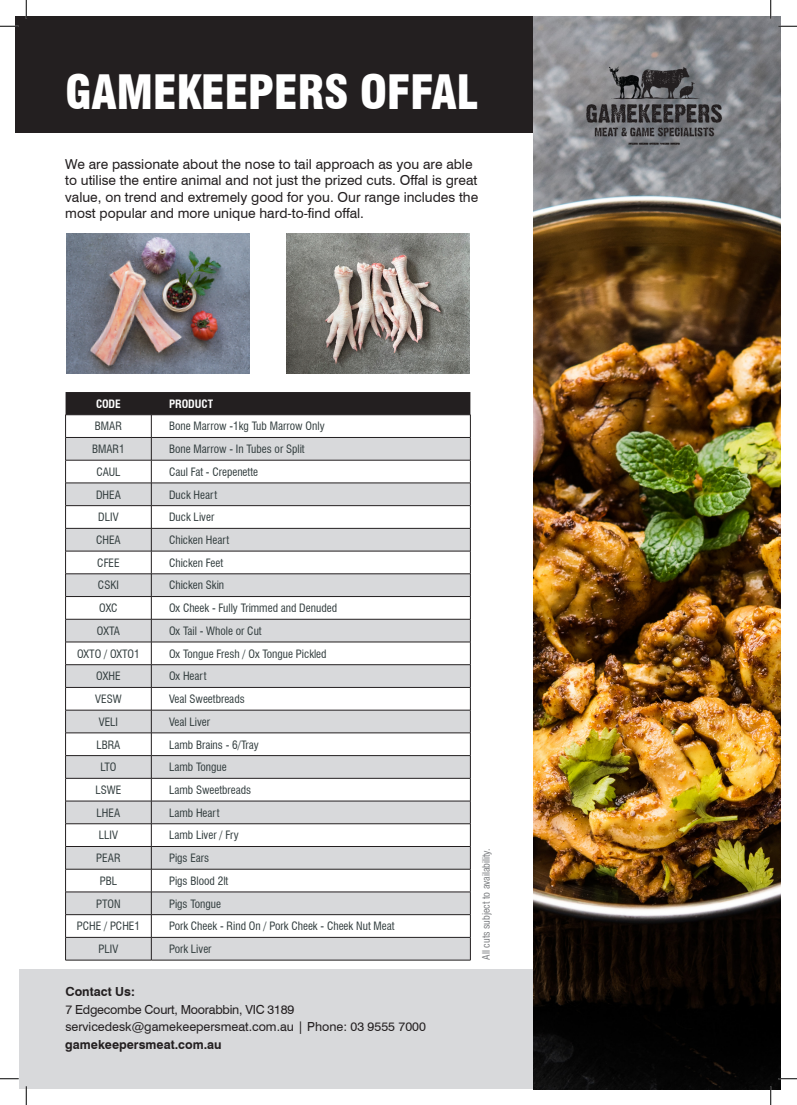
<style>
.page{position:relative;width:797px;height:1105px;background:#fff}
.page>*{position:absolute;margin:0;border:0;box-sizing:border-box;transform-origin:0 0}
.New_White_headers{font:900 condensed 46.25px "Swiss 721 BT";letter-spacing:-.01em;color:#fff}
.Body_copy{font:13.75px/16.2px "Swiss 721 BT";color:#231f20}
.Body_copy-2{font:12.5px "Swiss 721 BT";color:#231f20}
.Body_copy-3{font:12.5px "Swiss 721 BT";letter-spacing:-.02em;color:#231f20}
.Body_copy-4{font:700 12.5px "Swiss 721 BT";color:#231f20}
.t1{font:condensed 11.25px "Swiss 721 BT";color:#313c3d}
.t2{font:700 condensed 11.25px "Swiss 721 BT";color:#fff}
.t3{font:condensed 10px "Swiss 721 BT";color:#76787b}
</style>
<div class="page">
<svg style="left:65px;top:392px;width:406px;height:568px"></svg>
<hr style="left:65px;top:960px;width:86px;height:1px;background:#231f20">
<hr style="left:151px;top:960px;width:319px;height:1px;background:#231f20">
<div style="left:16px;top:16px;width:549px;height:117px;background:#231f20"></div>
<div style="left:19px;top:969px;width:562px;height:120px;background:#d8d9db"></div>
<img style="left:533px;top:16px;width:247px;height:1073px">
<img style="left:66px;top:234px;width:183px;height:139px">
<img style="left:286px;top:234px;width:184px;height:139px">
<img style="left:579px;top:35px;width:149px;height:149px">
<svg style="left:0;top:26px;width:19px;height:1px"></svg>
<svg style="left:778px;top:26px;width:19px;height:1px"></svg>
<svg style="left:0;top:1078px;width:19px;height:1px"></svg>
<svg style="left:778px;top:1078px;width:19px;height:1px"></svg>
<svg style="left:26px;top:0;width:1px;height:19px"></svg>
<svg style="left:26px;top:1086px;width:1px;height:19px"></svg>
<svg style="left:770px;top:0;width:1px;height:19px"></svg>
<svg style="left:770px;top:1086px;width:1px;height:19px"></svg>
<p class="New_White_headers" style="left:65px;top:65px;width:414px">GAMEKEEPERS OFFAL</p>
<p class="Body_copy" style="left:65px;top:156px;width:414px">We are passionate about the nose to tail approach as you are able to utilise the entire animal and not just the prized cuts. Offal is great value, on trend and extremely good for you. Our range includes the most popular and more unique hard-to-find offal.</p>
<p class="t2" style="left:96px;top:397px;width:26px">CODE</p>
<p class="t2" style="left:169px;top:397px;width:46px">PRODUCT</p>
<p class="t1" style="left:95px;top:420px;width:29px">BMAR</p>
<p class="t1" style="left:169px;top:420px;width:157px">Bone Marrow -1kg Tub Marrow Only</p>
<p class="t1" style="left:92px;top:442px;width:34px">BMAR1</p>
<p class="t1" style="left:169px;top:442px;width:137px">Bone Marrow - In Tubes or Split</p>
<p class="t1" style="left:96px;top:465px;width:26px">CAUL</p>
<p class="t1" style="left:169px;top:465px;width:90px">Caul Fat - Crepenette</p>
<p class="t1" style="left:96px;top:488px;width:26px">DHEA</p>
<p class="t1" style="left:169px;top:488px;width:50px">Duck Heart</p>
<p class="t1" style="left:98px;top:510px;width:22px">DLIV</p>
<p class="t1" style="left:169px;top:510px;width:47px">Duck Liver</p>
<p class="t1" style="left:96px;top:533px;width:26px">CHEA</p>
<p class="t1" style="left:169px;top:533px;width:62px">Chicken Heart</p>
<p class="t1" style="left:97px;top:556px;width:24px">CFEE</p>
<p class="t1" style="left:169px;top:556px;width:56px">Chicken Feet</p>
<p class="t1" style="left:98px;top:579px;width:23px">CSKI</p>
<p class="t1" style="left:169px;top:579px;width:57px">Chicken Skin</p>
<p class="t1" style="left:99px;top:601px;width:20px">OXC</p>
<p class="t1" style="left:169px;top:601px;width:169px">Ox Cheek - Fully Trimmed and Denuded</p>
<p class="t1" style="left:97px;top:624px;width:24px">OXTA</p>
<p class="t1" style="left:169px;top:624px;width:94px">Ox Tail - Whole or Cut</p>
<p class="t1" style="left:77px;top:647px;width:64px">OXTO / OXTO1</p>
<p class="t1" style="left:169px;top:647px;width:159px">Ox Tongue Fresh / Ox Tongue Pickled</p>
<p class="t1" style="left:96px;top:669px;width:26px">OXHE</p>
<p class="t1" style="left:169px;top:669px;width:39px">Ox Heart</p>
<p class="t1" style="left:95px;top:692px;width:28px">VESW</p>
<p class="t1" style="left:169px;top:692px;width:77px">Veal Sweetbreads</p>
<p class="t1" style="left:99px;top:715px;width:21px">VELI</p>
<p class="t1" style="left:169px;top:715px;width:43px">Veal Liver</p>
<p class="t1" style="left:96px;top:738px;width:26px">LBRA</p>
<p class="t1" style="left:169px;top:738px;width:91px">Lamb Brains - 6/Tray</p>
<p class="t1" style="left:100px;top:760px;width:18px">LTO</p>
<p class="t1" style="left:169px;top:760px;width:59px">Lamb Tongue</p>
<p class="t1" style="left:95px;top:783px;width:27px">LSWE</p>
<p class="t1" style="left:169px;top:783px;width:84px">Lamb Sweetbreads</p>
<p class="t1" style="left:97px;top:806px;width:25px">LHEA</p>
<p class="t1" style="left:169px;top:806px;width:52px">Lamb Heart</p>
<p class="t1" style="left:99px;top:828px;width:21px">LLIV</p>
<p class="t1" style="left:169px;top:828px;width:71px">Lamb Liver / Fry</p>
<p class="t1" style="left:96px;top:851px;width:26px">PEAR</p>
<p class="t1" style="left:169px;top:851px;width:42px">Pigs Ears</p>
<p class="t1" style="left:100px;top:874px;width:19px">PBL</p>
<p class="t1" style="left:169px;top:874px;width:61px">Pigs Blood 2lt</p>
<p class="t1" style="left:96px;top:897px;width:26px">PTON</p>
<p class="t1" style="left:169px;top:897px;width:54px">Pigs Tongue</p>
<p class="t1" style="left:77px;top:919px;width:65px">PCHE / PCHE1</p>
<p class="t1" style="left:169px;top:919px;width:227px">Pork Cheek - Rind On / Pork Cheek - Cheek Nut Meat</p>
<p class="t1" style="left:99px;top:942px;width:21px">PLIV</p>
<p class="t1" style="left:169px;top:942px;width:44px">Pork Liver</p>
<p class="Body_copy-4" style="left:65px;top:984px;width:71px">Contact Us:</p>
<p class="Body_copy-3" style="left:65px;top:1001px;width:230px">7 Edgecombe Court, Moorabbin, VIC 3189</p>
<p class="Body_copy-2" style="left:65px;top:1019px;width:362px">servicedesk@gamekeepersmeat.com.au | Phone: 03 9555 7000</p>
<p class="Body_copy-4" style="left:65px;top:1037px;width:158px">gamekeepersmeat.com.au</p>
<p class="t3" style="left:480px;top:960px;width:113px;rotate:-90deg">All cuts subject to availability.</p>
</div>
